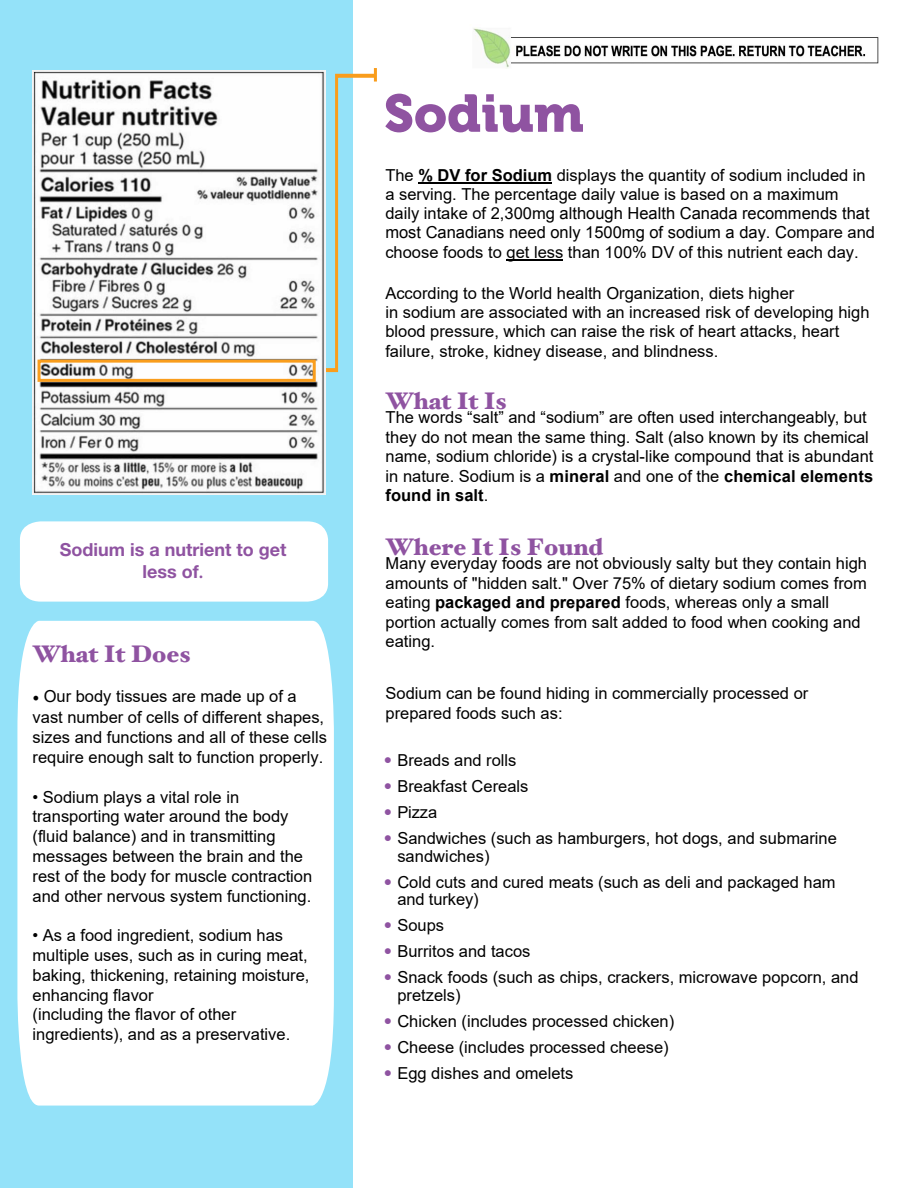
<style>
.page{position:relative;width:918px;height:1188px;background:#fff}
.page>*{position:absolute;margin:0;border:0;box-sizing:border-box;transform-origin:0 0}
.body_copy{font:52.5px "Museo 900";color:#8f53a1}
.body_copy-2{font:900 24px "Hoefler Text";color:#8f53a1}
.t1{font:700 18px/21.6px "Helvetica Neue LT Std";color:#8f53a1;text-align:center}
.body_copy-3{font:16.5px/19.8px "Arial";color:#000}
.s1{font-family:"Minion Pro"}
.s2{font-family:"Minion Pro";font-size:18px}
.s3{font-weight:700}
.s4{font-family:"Helvetica Neue LT Std";font-weight:300;color:#8f53a1}
</style>
<div class="page">
<div style="left:0;top:0;width:353px;height:1188px;background:#94e2f9"></div>
<div style="left:17px;top:621px;width:317px;height:485px;background:#fff"></div>
<hr style="left:374px;top:68px;width:3px;height:14px;background:#f99d1c">
<img style="left:33px;top:71px;width:292px;height:424px">
<svg style="left:36px;top:72px;width:341px;height:311px;background:#d6d9d7"></svg>
<div style="left:20px;top:521px;width:308px;height:81px;background:#fff"></div>
<img style="left:473px;top:28px;width:406px;height:40px">
<hr style="left:419px;top:182px;width:133px;height:2px;background:#000">
<hr style="left:507px;top:260px;width:56px;height:1px;background:#000">
<p class="t1" style="left:60px;top:539px;width:228px">Sodium is a nutrient to get less of<span class="s1">.</span></p>
<p class="body_copy-2" style="left:33px;top:640px;width:160px">What It Does</p>
<p class="body_copy-3" style="left:33px;top:685px;width:293px;line-height:21.6px"><span class="s2">•</span> Our body tissues are made up of a vast number of cells of different shapes,</p>
<p class="body_copy-3" style="left:33px;top:727px;width:296px">sizes and functions and all of these cells require enough salt to function properly.</p>
<p class="body_copy-3" style="left:33px;top:787px;width:281px">• Sodium plays a vital role in transporting water around the body (fluid balance) and in transmitting messages between the brain and the rest of the body for muscle contraction and other nervous system functioning.</p>
<p class="body_copy-3" style="left:33px;top:925px;width:278px">• As a food ingredient, sodium has multiple uses, such as in curing meat, baking, thickening, retaining moisture, enhancing flavor<br>(including the flavor of other ingredients), and as a preservative.</p>
<p class="body_copy" style="left:384px;top:84px;width:202px">Sodium</p>
<p class="body_copy-3" style="left:385px;top:165px;width:491px;line-height:19.4px">The <span class="s3">% DV for Sodium</span> displays the quantity of sodium included in a serving. The percentage daily value is based on a maximum daily intake of 2,300mg although Health Canada recommends that most Canadians need only 1500mg of sodium a day. Compare and choose foods to get less than 100% DV of this nutrient each day.</p>
<p class="body_copy-3" style="left:385px;top:283px;width:486px;line-height:19.4px">According to the World health Organization, diets higher<br>in sodium are associated with an increased risk of developing high blood pressure, which can raise the risk of heart attacks, heart failure, stroke, kidney disease, and blindness.</p>
<p class="body_copy-2" style="left:386px;top:386px;width:123px">What It Is</p>
<p class="body_copy-3" style="left:386px;top:408px;width:489px">The words “salt” and “sodium” are often used interchangeably, but they do not mean the same thing. Salt (also known by its chemical name, sodium chloride) is a crystal-like compound that is abundant in nature. Sodium is a <span class="s3">mineral</span> and one of the <span class="s3">chemical elements found in salt</span>.</p>
<p class="body_copy-2" style="left:386px;top:532px;width:219px">Where It Is Found</p>
<p class="body_copy-3" style="left:386px;top:554px;width:483px">Many everyday foods are not obviously salty but they contain high amounts of "hidden salt." Over 75% of dietary sodium comes from eating <span class="s3">packaged and prepared</span> foods, whereas only a small portion actually comes from salt added to food when cooking and eating.</p>
<p class="body_copy-3" style="left:386px;top:683px;width:424px">Sodium can be found hiding in commercially processed or prepared foods such as:</p>
<p class="body_copy-3" style="left:384px;top:750px;width:134px"><span class="s4">•</span> Breads and rolls</p>
<p class="body_copy-3" style="left:384px;top:776px;width:146px"><span class="s4">•</span> Breakfast Cereals</p>
<p class="body_copy-3" style="left:384px;top:802px;width:55px"><span class="s4">•</span> Pizza</p>
<p class="body_copy-3" style="left:397px;top:829px;width:441px;line-height:17.5px;text-indent:-14px"><span class="s4">•</span> Sandwiches (such as hamburgers, hot dogs, and submarine sandwiches)</p>
<p class="body_copy-3" style="left:397px;top:873px;width:440px;line-height:17.5px;text-indent:-14px"><span class="s4">•</span> Cold cuts and cured meats (such as deli and packaged ham and turkey)</p>
<p class="body_copy-3" style="left:384px;top:915px;width:62px"><span class="s4">•</span> Soups</p>
<p class="body_copy-3" style="left:384px;top:941px;width:148px"><span class="s4">•</span> Burritos and tacos</p>
<p class="body_copy-3" style="left:397px;top:968px;width:463px;line-height:17.5px;text-indent:-14px"><span class="s4">•</span> Snack foods (such as chips, crackers, microwave popcorn, and pretzels)</p>
<p class="body_copy-3" style="left:384px;top:1011px;width:292px"><span class="s4">•</span> Chicken (includes processed chicken)</p>
<p class="body_copy-3" style="left:384px;top:1037px;width:286px"><span class="s4">•</span> Cheese (includes processed cheese)</p>
<p class="body_copy-3" style="left:384px;top:1063px;width:191px"><span class="s4">•</span> Egg dishes and omelets</p>
</div>
